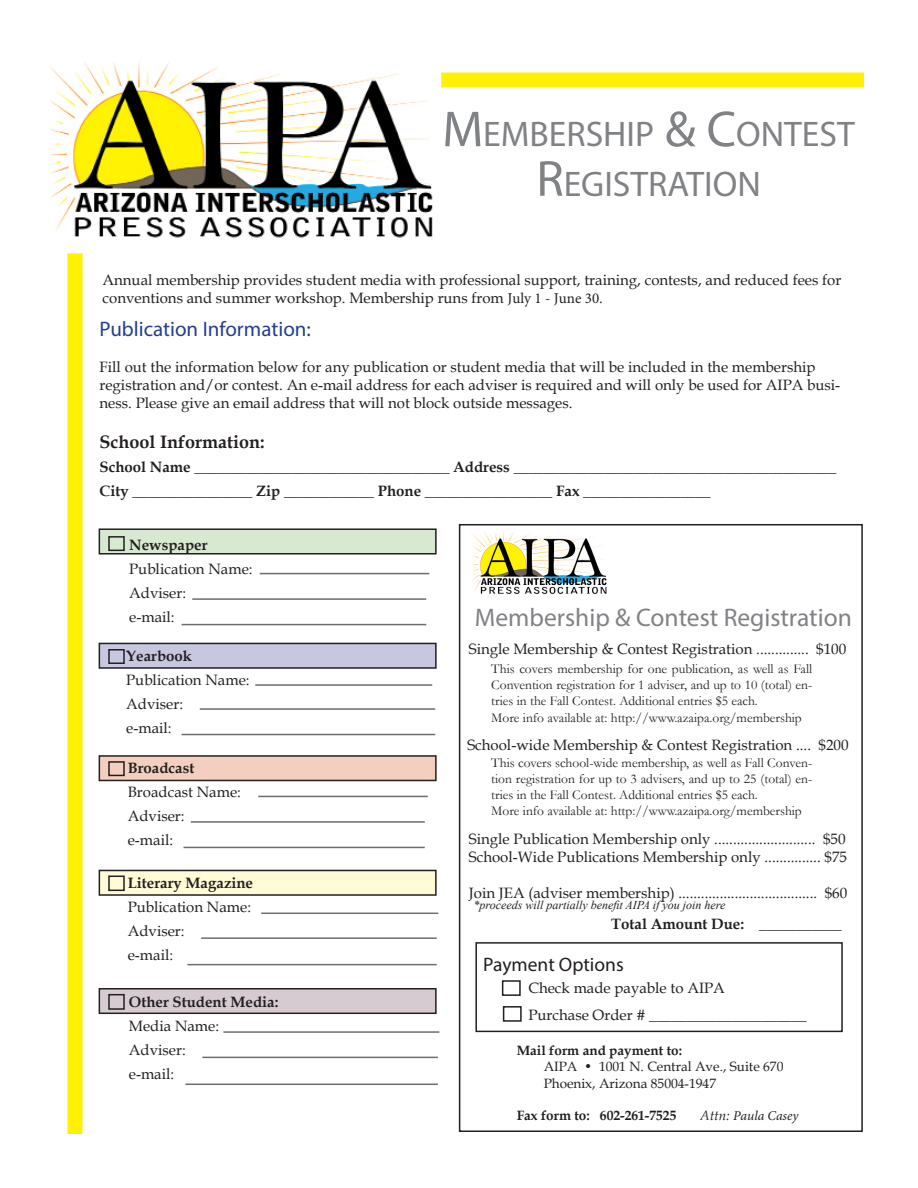
<style>
.page{position:relative;width:918px;height:1188px;background:#fff}
.page>*{position:absolute;margin:0;border:0;box-sizing:border-box;transform-origin:0 0}
.t1{font:35.7px/49.5px "Myriad Pro";color:#808285;text-align:center}
.t2{font:25.5px "Myriad Pro";color:#808285}
.t3{font:21px "Myriad Pro";color:#253f8e}
.t4{font:19.5px "Myriad Pro";color:#231f20}
.t5{font:700 18px "Book Antiqua";color:#231f20}
.t6{font:15px/18px "Book Antiqua";color:#231f20}
.t7{font:700 15px/24px "Book Antiqua";color:#231f20}
.t8{font:13.5px/16.2px "Garamond";color:#231f20;text-align:justify}
.t9{font:13.5px "Book Antiqua";color:#231f20}
.t10{font:700 13.5px "Book Antiqua";color:#231f20}
.t11{font:italic 13.5px "Minion Pro";color:#231f20}
.t12{font:italic 12px "Times New Roman";color:#231f20}
.s1{font-size:51px}
.s2{font-family:"Minion Pro"}
.s3{font-family:"Book Antiqua"}
</style>
<div class="page">
<div style="left:441px;top:73px;width:423px;height:15px;background:#fff101"></div>
<div style="left:99px;top:989px;width:337px;height:24px;background:#d7cbd2"></div>
<div style="left:99px;top:988px;width:338px;height:26px;border:2px solid #231f20"></div>
<div style="left:99px;top:756px;width:337px;height:24px;background:#f4cfc0"></div>
<div style="left:99px;top:755px;width:338px;height:26px;border:2px solid #231f20"></div>
<div style="left:99px;top:870px;width:337px;height:25px;background:#fffbd6"></div>
<div style="left:99px;top:870px;width:338px;height:26px;border:2px solid #231f20"></div>
<div style="left:99px;top:643px;width:337px;height:25px;background:#c7c7e0"></div>
<div style="left:99px;top:643px;width:338px;height:26px;border:2px solid #231f20"></div>
<div style="left:459px;top:524px;width:404px;height:608px;border:2px solid #231f20"></div>
<div style="left:99px;top:529px;width:337px;height:25px;background:#d8e9d2"></div>
<div style="left:99px;top:528px;width:338px;height:27px;border:2px solid #231f20"></div>
<div style="left:108px;top:536px;width:17px;height:15px;border:2px solid #231f20"></div>
<hr style="left:260px;top:573px;width:169px;height:1px;background:#6c6d70">
<hr style="left:192px;top:598px;width:234px;height:2px;background:#6c6d70">
<hr style="left:182px;top:624px;width:244px;height:1px;background:#6c6d70">
<div style="left:108px;top:649px;width:17px;height:15px;border:2px solid #231f20"></div>
<hr style="left:255px;top:684px;width:177px;height:2px;background:#6c6d70">
<hr style="left:200px;top:708px;width:235px;height:2px;background:#6c6d70">
<hr style="left:182px;top:734px;width:253px;height:1px;background:#6c6d70">
<hr style="left:258px;top:796px;width:170px;height:1px;background:#6c6d70">
<hr style="left:191px;top:821px;width:234px;height:2px;background:#6c6d70">
<hr style="left:183px;top:847px;width:242px;height:1px;background:#6c6d70">
<div style="left:108px;top:761px;width:17px;height:15px;border:2px solid #231f20"></div>
<hr style="left:261px;top:913px;width:177px;height:1px;background:#6c6d70">
<hr style="left:201px;top:937px;width:236px;height:2px;background:#6c6d70">
<hr style="left:187px;top:964px;width:250px;height:1px;background:#6c6d70">
<div style="left:108px;top:876px;width:17px;height:15px;border:2px solid #231f20"></div>
<hr style="left:223px;top:1031px;width:216px;height:2px;background:#6c6d70">
<hr style="left:202px;top:1057px;width:236px;height:1px;background:#6c6d70">
<hr style="left:185px;top:1084px;width:253px;height:1px;background:#6c6d70">
<div style="left:108px;top:994px;width:17px;height:16px;border:2px solid #231f20"></div>
<img style="left:51px;top:63px;width:382px;height:175px">
<div style="left:475px;top:942px;width:368px;height:90px;border:2px solid #231f20"></div>
<div style="left:502px;top:980px;width:19px;height:16px;border:2px solid #231f20"></div>
<div style="left:503px;top:1006px;width:19px;height:16px;border:2px solid #231f20"></div>
<img style="left:473px;top:532px;width:134px;height:62px">
<div style="left:67px;top:253px;width:15px;height:881px;background:#fff101"></div>
<p class="t1" style="left:442px;top:109px;width:414px"><span class="s1">M</span>EMBERSHIP <span class="s1">&amp; C</span>ONTEST<br><span class="s1">R</span>EGISTRATION</p>
<p class="t6" style="left:103px;top:271px;width:740px">Annual membership provides student media with professional support, training, contests, and reduced fees for conventions and summer workshop. Membership runs from <span class="s2">July 1 - June 30</span>.</p>
<p class="t3" style="left:100px;top:316px;width:213px">Publication Information:</p>
<p class="t6" style="left:100px;top:358px;width:742px">Fill out the information below for any publication or student media that will be included in the membership registration and/or contest. An e-mail address for each adviser is required and will only be used for AIPA busi&shy;ness. Please give an email address that will not block outside messages.</p>
<p class="t5" style="left:100px;top:429px;width:167px">School Information:</p>
<p class="t7" style="left:100px;top:455px;width:738px">School Name __________________________________ Address ___________________________________________<br>City ________________ Zip ____________ Phone _________________ Fax _________________</p>
<p class="t7" style="left:129px;top:533px;width:80px">Newspaper</p>
<p class="t6" style="left:129px;top:560px;width:125px">Publication Name:</p>
<p class="t6" style="left:129px;top:584px;width:58px">Adviser:</p>
<p class="t6" style="left:129px;top:608px;width:47px">e-mail:</p>
<p class="t7" style="left:126px;top:644px;width:67px">Yearbook</p>
<p class="t6" style="left:126px;top:671px;width:125px">Publication Name:</p>
<p class="t6" style="left:126px;top:695px;width:58px">Adviser:</p>
<p class="t6" style="left:126px;top:719px;width:47px">e-mail:</p>
<p class="t7" style="left:128px;top:756px;width:68px">Broadcast</p>
<p class="t6" style="left:128px;top:782px;width:115px">Broadcast Name:</p>
<p class="t6" style="left:128px;top:806px;width:58px">Adviser:</p>
<p class="t6" style="left:128px;top:830px;width:47px">e-mail:</p>
<p class="t7" style="left:128px;top:871px;width:127px">Literary Magazine</p>
<p class="t6" style="left:128px;top:898px;width:125px">Publication Name:</p>
<p class="t6" style="left:128px;top:922px;width:58px">Adviser:</p>
<p class="t6" style="left:128px;top:946px;width:47px">e-mail:</p>
<p class="t7" style="left:129px;top:989px;width:151px">Other Student Media:</p>
<p class="t6" style="left:129px;top:1016px;width:92px">Media Name:</p>
<p class="t6" style="left:129px;top:1040px;width:58px">Adviser:</p>
<p class="t6" style="left:129px;top:1064px;width:47px">e-mail:</p>
<p class="t2" style="left:475px;top:601px;width:379px">Membership &amp; Contest Registration</p>
<p class="t6" style="left:469px;top:640px;width:379px">Single Membership &amp; Contest Registration .............. $100</p>
<p class="t8" style="left:491px;top:660px;width:323px">This covers membership for one publication, as well as Fall Convention registration for 1 adviser, and up to 10 (total) en&shy;tries in the Fall Contest. Additional entries $5 each.</p>
<p class="t8" style="left:491px;top:709px;width:312px">More info available at: http://www.azaipa.org/membership</p>
<p class="t6" style="left:467px;top:736px;width:383px">School-wide Membership &amp; Contest Registration .... $200</p>
<p class="t8" style="left:491px;top:754px;width:323px">This covers school-wide membership, as well as Fall Conven&shy;tion registration for up to 3 advisers, and up to 25 (total) en&shy;tries in the Fall Contest. Additional entries $5 each.</p>
<p class="t8" style="left:491px;top:802px;width:312px">More info available at: http://www.azaipa.org/membership</p>
<p class="t6" style="left:469px;top:829px;width:378px">Single Publication Membership only ........................... $50</p>
<p class="t6" style="left:469px;top:847px;width:380px">School-Wide Publications Membership only ............... $75</p>
<p class="t6" style="left:469px;top:883px;width:380px">Join JEA (adviser membership) ..................................... $60</p>
<p class="t7" style="left:611px;top:912px;width:232px">Total Amount Due: ___________</p>
<p class="t12" style="left:474px;top:897px;width:253px">*proceeds will partially benefit AIPA if you join here</p>
<p class="t4" style="left:483px;top:952px;width:142px">Payment Options</p>
<p class="t6" style="left:528px;top:978px;width:198px">Check made payable to AIPA</p>
<p class="t6" style="left:528px;top:1005px;width:280px">Purchase Order # _____________________</p>
<p class="t10" style="left:517px;top:1041px;width:167px">Mail form and payment to:</p>
<p class="t9" style="left:544px;top:1057px;width:241px">AIPA • 1001 N. Central Ave., Suite 670</p>
<p class="t9" style="left:544px;top:1074px;width:174px">Phoenix, Arizona 85004-1947</p>
<p class="t10" style="left:517px;top:1106px;width:161px">Fax form to: 602-261-7525</p>
<p class="t11" style="left:700px;top:1106px;width:100px"><span class="s3">Attn:</span> Paula Casey</p>
</div>
